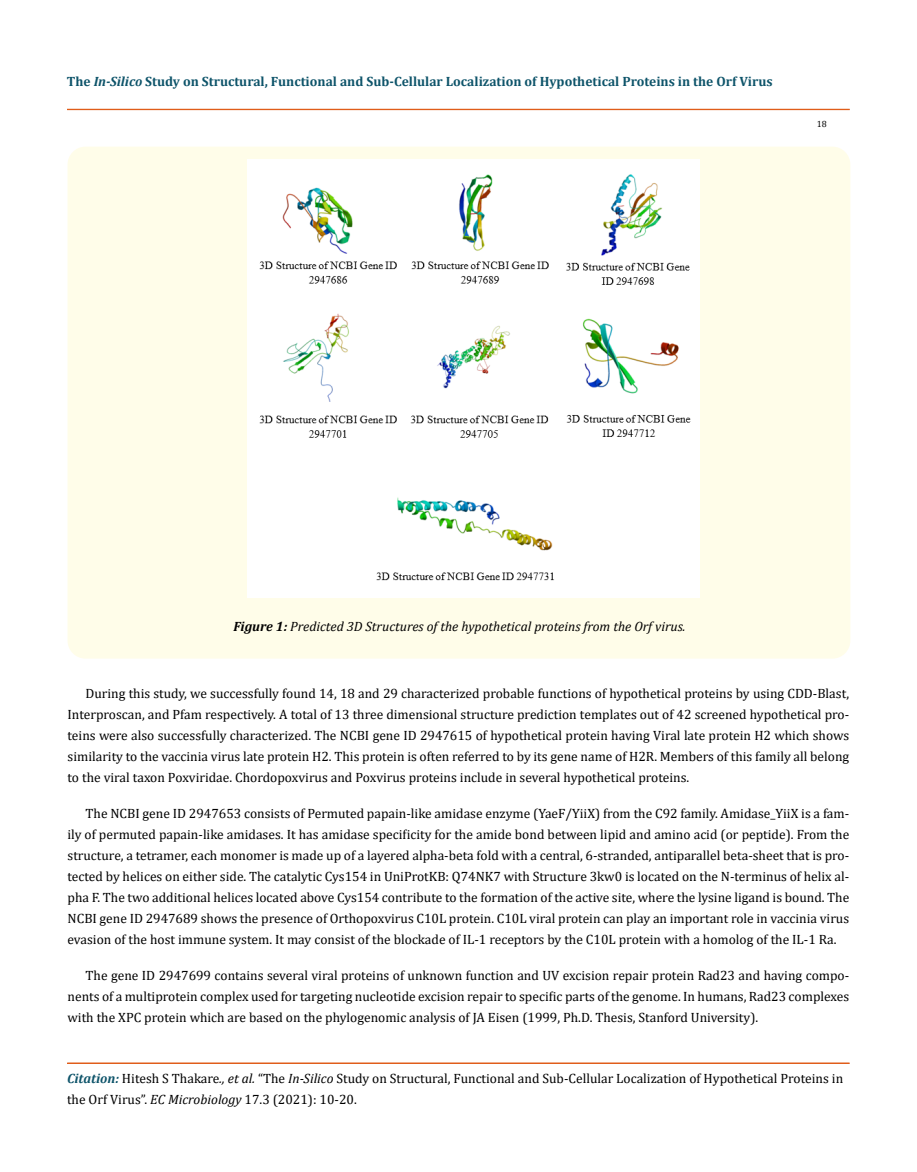
<style>
.page{position:relative;width:917px;height:1172px;background:#fff}
.page>*{position:absolute;margin:0;border:0;box-sizing:border-box;transform-origin:0 0}
.t1{font:13.5px/21px "Cambria";color:#000;text-align:justify}
.t2{font:700 13.5px "Cambria";color:#0e546a}
.t3{font:italic 13.5px "Cambria";color:#000}
.t4{font:9px "Cambria";color:#000}
.s1{font-style:italic}
.s2{font-weight:700}
.s3{font-weight:700;font-style:italic;color:#0e546a}
</style>
<div class="page">
<div style="left:67px;top:109px;width:782px;height:1px;border:1px solid #e05d1a"></div>
<div style="left:67px;top:1063px;width:782px;height:1px;border:1px solid #e05d1a"></div>
<div style="left:68px;top:147px;width:782px;height:511px;background:#fffde9;border-radius:18px"></div>
<img style="left:247px;top:159px;width:452px;height:438px">
<p class="t2" style="left:67px;top:72px;width:707px">The <span class="s1">In-Silico</span> Study on Structural, Functional and Sub-Cellular Localization of Hypothetical Proteins in the Orf Virus</p>
<p class="t4" style="left:816px;top:118px;width:11px">18</p>
<p class="t3" style="left:233px;top:616px;width:454px"><span class="s2">Figure 1:</span> Predicted 3D Structures of the hypothetical proteins from the Orf virus.</p>
<p class="t1" style="left:68px;top:682px;width:783px;text-indent:18px">During this study, we successfully found 14, 18 and 29 characterized probable functions of hypothetical proteins by using CDD-Blast, Interproscan, and Pfam respectively. A total of 13 three dimensional structure prediction templates out of 42 screened hypothetical pro&shy;teins were also successfully characterized. The NCBI gene ID 2947615 of hypothetical protein having Viral late protein H2 which shows similarity to the vaccinia virus late protein H2. This protein is often referred to by its gene name of H2R. Members of this family all belong to the viral taxon Poxviridae. Chordopoxvirus and Poxvirus proteins include in several hypothetical proteins.</p>
<p class="t1" style="left:68px;top:803px;width:783px;text-indent:18px">The NCBI gene ID 2947653 consists of Permuted papain-like amidase enzyme (YaeF/YiiX) from the C92 family. Amidase_YiiX is a fam&shy;ily of permuted papain-like amidases. It has amidase specificity for the amide bond between lipid and amino acid (or peptide). From the structure, a tetramer, each monomer is made up of a layered alpha-beta fold with a central, 6-stranded, antiparallel beta-sheet that is pro&shy;tected by helices on either side. The catalytic Cys154 in UniProtKB: Q74NK7 with Structure 3kw0 is located on the N-terminus of helix al&shy;pha F. The two additional helices located above Cys154 contribute to the formation of the active site, where the lysine ligand is bound. The NCBI gene ID 2947689 shows the presence of Orthopoxvirus C10L protein. C10L viral protein can play an important role in vaccinia virus evasion of the host immune system. It may consist of the blockade of IL-1 receptors by the C10L protein with a homolog of the IL-1 Ra.</p>
<p class="t1" style="left:68px;top:965px;width:783px;text-indent:18px">The gene ID 2947699 contains several viral proteins of unknown function and UV excision repair protein Rad23 and having compo&shy;nents of a multiprotein complex used for targeting nucleotide excision repair to specific parts of the genome. In humans, Rad23 complexes with the XPC protein which are based on the phylogenomic analysis of JA Eisen (1999, Ph.D. Thesis, Stanford University).</p>
<p class="t1" style="left:67px;top:1068px;width:777px"><span class="s3">Citation:</span> Hitesh S Thakare<span class="s1">., et al.</span> “The <span class="s1">In-Silico</span> Study on Structural, Functional and Sub-Cellular Localization of Hypothetical Proteins in the Orf Virus”. <span class="s1">EC Microbiology</span> 17.3 (2021): 10-20.</p>
</div>
